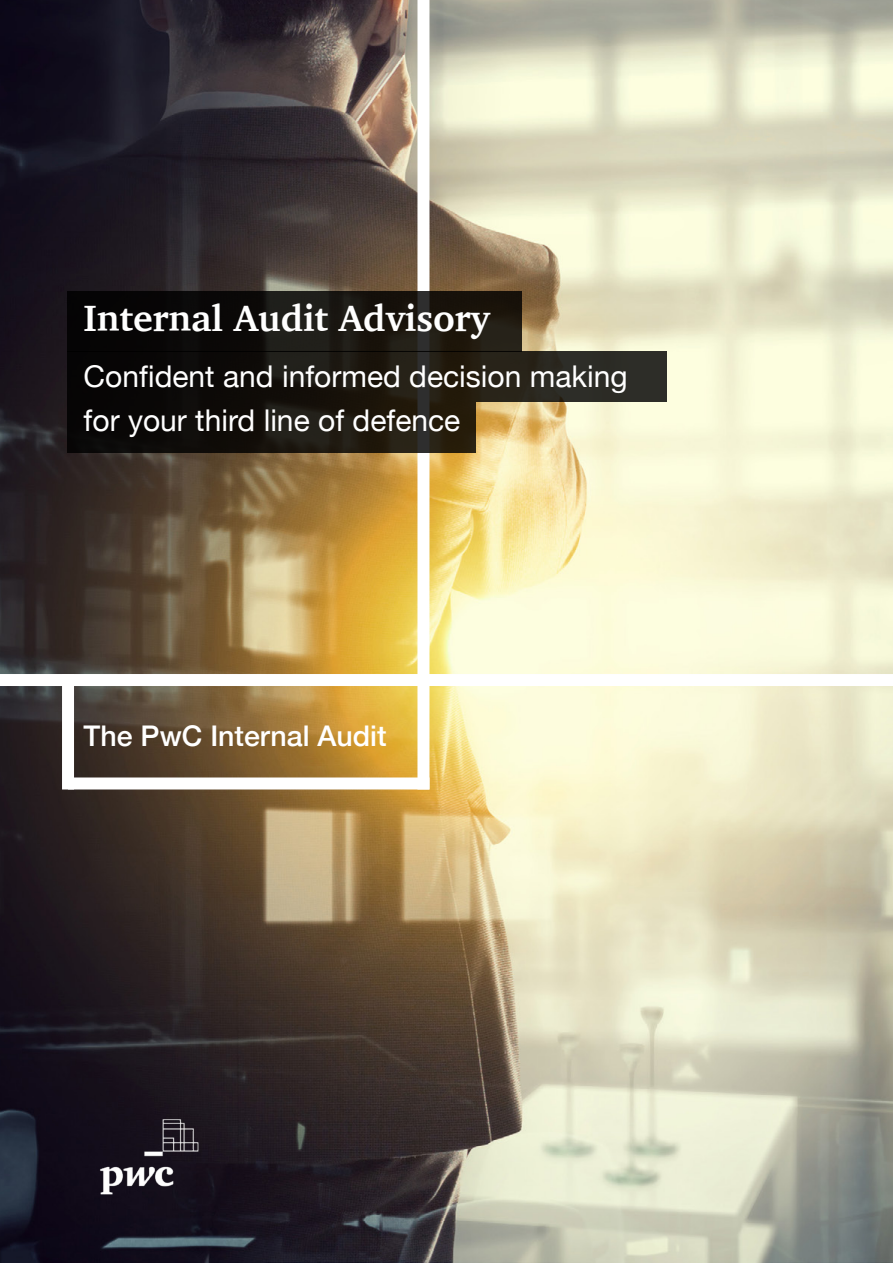
<style>
.page{position:relative;width:893px;height:1263px;background:#fff}
.page>*{position:absolute;margin:0;border:0;box-sizing:border-box;transform-origin:0 0}
.t1{font:700 37.5px "Charter";color:#fff}
.t2{font:30px/43.5px "Helvetica Neue";color:#fff}
.t3{font:500 28.5px "Helvetica Neue";color:#fff}
</style>
<div class="page">
<img style="left:0;top:0;width:893px;height:1263px">
<img style="left:91px;top:1102px;width:117px;height:103px">
<div style="left:0;top:674px;width:893px;height:12px;background:#fff"></div>
<div style="left:68px;top:777px;width:361px;height:12px;background:#fff"></div>
<div style="left:62px;top:674px;width:12px;height:115px;background:#fff"></div>
<div style="left:417px;top:0;width:12px;height:789px;background:#fff"></div>
<svg style="left:67px;top:402px;width:409px;height:50px;background:#17130d"></svg>
<svg style="left:67px;top:291px;width:455px;height:61px;background:#14110d"></svg>
<svg style="left:67px;top:352px;width:599px;height:50px;background:#1c1913"></svg>
<p class="t1" style="left:84px;top:286px;width:408px">Internal Audit Advisory</p>
<p class="t2" style="left:84px;top:356px;width:546px">Confident and informed decision making for your third line of defence</p>
<p class="t3" style="left:84px;top:713px;width:305px">The PwC Internal Audit</p>
</div>
